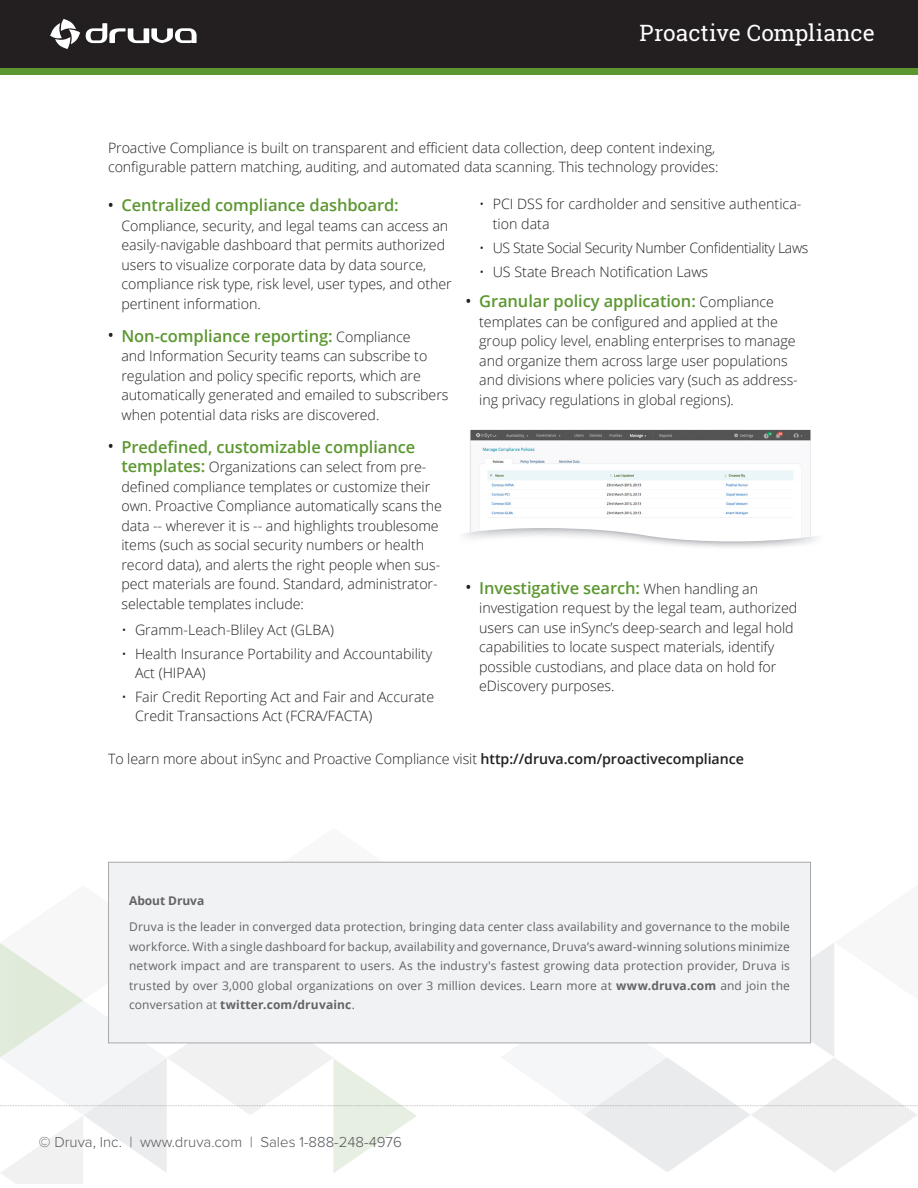
<style>
.page{position:relative;width:918px;height:1188px;background:#fff}
.page>*{position:absolute;margin:0;border:0;box-sizing:border-box;transform-origin:0 0}
.t1{font:22.5px "Roboto Slab";color:#fff}
.t2{font:600 16.5px "Open Sans";letter-spacing:-.005em;color:#5c9731}
.Header_Title{font:300 15px "Proxima Nova";color:#57585a}
.Body_Text_2{font:300 14.25px/19.5px "Open Sans";letter-spacing:-.005em;color:#231f20}
.Body_Text_2-2{font:300 14.25px "Open Sans";letter-spacing:-.025em;color:#231f20}
.Footer_Text{font:12px/19.5px "Open Sans";letter-spacing:.01em;color:#636366;text-align:justify}
.Footer_Text-2{font:700 12px "Open Sans";letter-spacing:-.005em;color:#636366}
.s1{font-size:14.25px;color:#231f20}
.s2{font-weight:300;font-size:14.25px;color:#231f20}
.s3{font-weight:600;font-size:16.5px;color:#5c9731}
.s4{font-weight:600}
.s5{font-weight:700}
</style>
<div class="page">
<div style="left:0;top:0;width:918px;height:67px;background:#231f20"></div>
<div style="left:0;top:68px;width:918px;height:6px;background:#5c9731"></div>
<svg style="left:86px;top:23px;width:111px;height:20px"></svg>
<svg style="left:50px;top:19px;width:30px;height:30px"></svg>
<svg style="left:0;top:861px;width:918px;height:323px"></svg>
<div style="left:109px;top:862px;width:702px;height:181px;background:#f1f2f3"></div>
<div style="left:108px;top:862px;width:703px;height:181px;border:1px solid #a8a9ad"></div>
<img style="left:470px;top:429px;width:341px;height:99px">
<svg style="left:463px;top:528px;width:354px;height:20px"></svg>
<p class="t1" style="left:640px;top:17px;width:237px">Proactive Compliance</p>
<p class="Body_Text_2" style="left:108px;top:137px;width:612px">Proactive Compliance is built on transparent and efficient data collection, deep content indexing, configurable pattern matching, auditing, and automated data scanning. This technology provides:</p>
<p class="t2" style="left:108px;top:194px;width:292px"><span class="s1">•</span> Centralized compliance dashboard:</p>
<p class="Body_Text_2" style="left:122px;top:215px;width:332px">Compliance, security, and legal teams can access an easily-navigable dashboard that permits authorized users to visualize corporate data by data source, compliance risk type, risk level, user types, and other pertinent information.</p>
<p class="t2" style="left:108px;top:324px;width:304px"><span class="s1">•</span> Non-compliance reporting: <span class="s2">Compliance</span></p>
<p class="Body_Text_2" style="left:122px;top:346px;width:328px">and Information Security teams can subscribe to regulation and policy specific reports, which are automatically generated and emailed to subscribers when potential data risks are discovered.</p>
<p class="t2" style="left:108px;top:435px;width:309px"><span class="s1">•</span> Predefined, customizable compliance</p>
<p class="Body_Text_2" style="left:122px;top:457px;width:322px"><span class="s3">templates:</span> Organizations can select from pre&shy;defined compliance templates or customize their own. Proactive Compliance automatically scans the data -- wherever it is -- and highlights troublesome items (such as social security numbers or health record data), and alerts the right people when sus&shy;pect materials are found. Standard, administrator&shy;selectable templates include:</p>
<p class="Body_Text_2" style="left:122px;top:620px;width:214px">• Gramm-Leach-Bliley Act (GLBA)</p>
<p class="Body_Text_2" style="left:135px;top:643px;width:299px;text-indent:-14px">• Health Insurance Portability and Accountability<br>Act (HIPAA)</p>
<p class="Body_Text_2" style="left:135px;top:687px;width:301px;text-indent:-14px">• Fair Credit Reporting Act and Fair and Accurate<br>Credit Transactions Act (FCRA/FACTA)</p>
<p class="Body_Text_2" style="left:493px;top:194px;width:310px;text-indent:-14px">• PCI DSS for cardholder and sensitive authentica&shy;tion data</p>
<p class="Body_Text_2-2" style="left:479px;top:238px;width:331px">• US State Social Security Number Confidentiality Laws</p>
<p class="Body_Text_2" style="left:479px;top:261px;width:231px">• US State Breach Notification Laws</p>
<p class="t2" style="left:466px;top:290px;width:310px"><span class="s1">•</span> Granular policy application: <span class="s2">Compliance</span></p>
<p class="Body_Text_2" style="left:479px;top:311px;width:320px">templates can be configured and applied at the group policy level, enabling enterprises to manage and organize them across large user populations and divisions where policies vary (such as address&shy;ing privacy regulations in global regions).</p>
<p class="t2" style="left:466px;top:576px;width:294px"><span class="s1">•</span> Investigative search: <span class="s2">When handling an</span></p>
<p class="Body_Text_2" style="left:479px;top:598px;width:320px">investigation request by the legal team, authorized users can use inSync’s deep-search and legal hold capabilities to locate suspect materials, identify possible custodians, and place data on hold for eDiscovery purposes.</p>
<p class="Body_Text_2" style="left:108px;top:749px;width:637px">To learn more about inSync and Proactive Compliance visit <span class="s4">http://druva.com/proactivecompliance</span></p>
<p class="Footer_Text-2" style="left:129px;top:892px;width:77px">About Druva</p>
<p class="Footer_Text" style="left:129px;top:917px;width:662px">Druva is the leader in converged data protection, bringing data center class availability and governance to the mobile workforce. With a single dashboard for backup, availability and governance, Druva’s award-winning solutions minimize network impact and are transparent to users. As the industry's fastest growing data protection provider, Druva is trusted by over 3,000 global organizations on over 3 million devices. Learn more at <span class="s5">www.druva.com</span> and join the conversation at <span class="s5">twitter.com/druvainc</span>.</p>
<p class="Header_Title" style="left:39px;top:1134px;width:364px">© Druva, Inc. | www.druva.com | Sales 1-888-248-4976</p>
</div>
